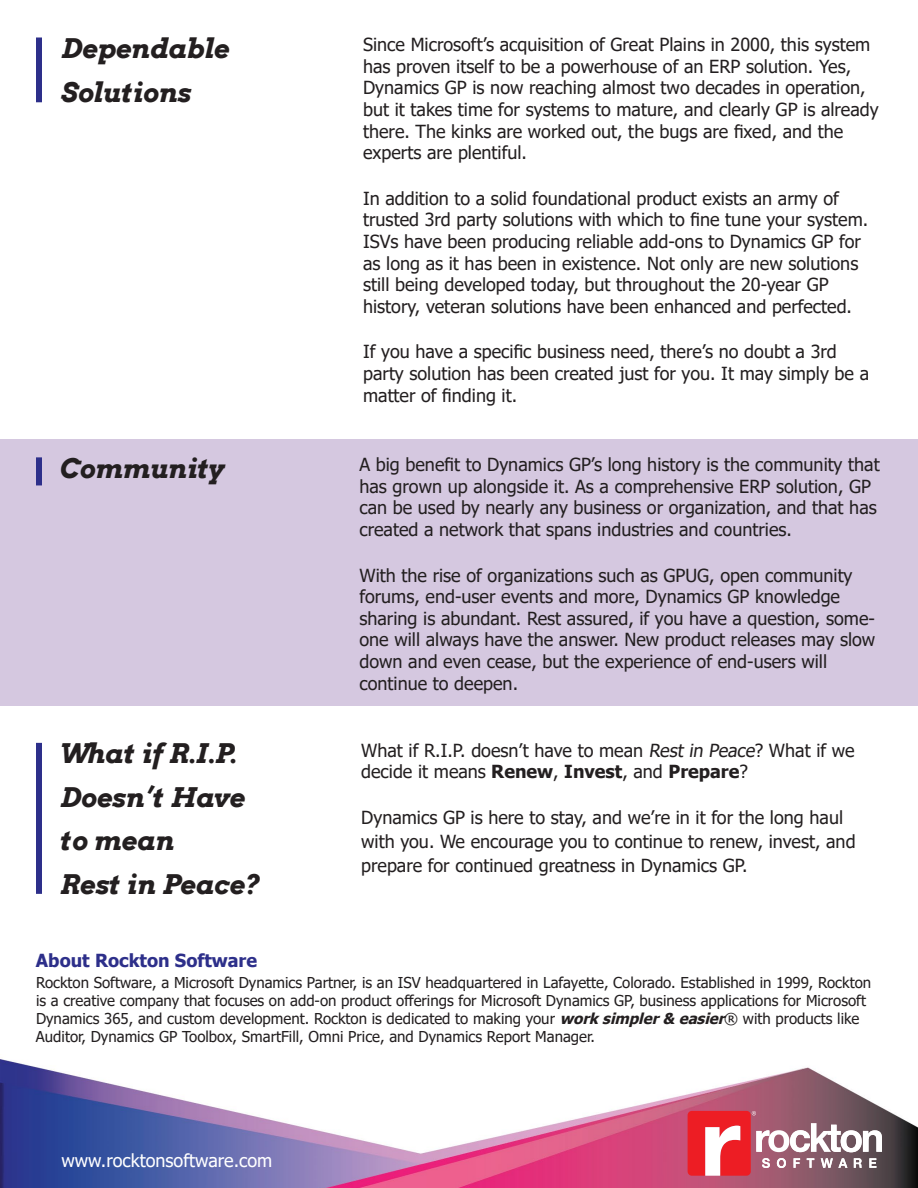
<style>
.page{position:relative;width:918px;height:1188px;background:#fff}
.page>*{position:absolute;margin:0;border:0;box-sizing:border-box;transform-origin:0 0}
.t1{font:italic 700 27px/43.5px "Arvo";color:#231f20}
.t2{font:18px/21.6px "Tahoma";color:#231f20}
.t3{font:18px "Tahoma";color:#fff}
.t4{font:700 18px "Tahoma";color:#2d2f8a}
.t5{font:15px/18px "Tahoma";color:#231f20}
.s1{font-weight:700}
.s2{font-weight:700;font-style:italic}
</style>
<div class="page">
<img style="left:0;top:1059px;width:918px;height:129px">
<div style="left:0;top:439px;width:918px;height:266px;background:#d5c8e0"></div>
<div style="left:36px;top:38px;width:6px;height:64px;background:#2d2f8a"></div>
<div style="left:36px;top:457px;width:6px;height:28px;background:#2d2f8a"></div>
<div style="left:36px;top:743px;width:6px;height:151px;background:#2d2f8a"></div>
<svg style="left:688px;top:1111px;width:194px;height:65px"></svg>
<h1 class="t1" style="left:61px;top:27px;width:170px">Dependable<br>Solutions</h1>
<p class="t2" style="left:363px;top:35px;width:517px">Since Microsoft’s acquisition of Great Plains in 2000, this system has proven itself to be a powerhouse of an ERP solution. Yes, Dynamics GP is now reaching almost two decades in operation, but it takes time for systems to mature, and clearly GP is already there. The kinks are worked out, the bugs are fixed, and the experts are plentiful.</p>
<p class="t2" style="left:363px;top:189px;width:507px">In addition to a solid foundational product exists an army of trusted 3rd party solutions with which to fine tune your system.<br>ISVs have been producing reliable add-ons to Dynamics GP for as long as it has been in existence. Not only are new solutions still being developed today, but throughout the 20-year GP history, veteran solutions have been enhanced and perfected.</p>
<p class="t2" style="left:363px;top:342px;width:508px">If you have a specific business need, there’s no doubt a 3rd party solution has been created just for you. It may simply be a matter of finding it.</p>
<h1 class="t1" style="left:60px;top:447px;width:165px">Community</h1>
<p class="t2" style="left:359px;top:455px;width:522px">A big benefit to Dynamics GP’s long history is the community that has grown up alongside it. As a comprehensive ERP solution, GP can be used by nearly any business or organization, and that has created a network that spans industries and countries.</p>
<p class="t2" style="left:359px;top:565px;width:517px">With the rise of organizations such as GPUG, open community forums, end-user events and more, Dynamics GP knowledge sharing is abundant. Rest assured, if you have a question, some&shy;one will always have the answer. New product releases may slow down and even cease, but the experience of end-users will continue to deepen.</p>
<h1 class="t1" style="left:60px;top:732px;width:201px">What if R.I.P.<br>Doesn’t Have to mean<br>Rest in Peace?</h1>
<p class="t2" style="left:361px;top:740px;width:495px">What if R.I.P. doesn’t have to mean Rest in Peace? What if we decide it means <span class="s1">Renew</span>, <span class="s1">Invest</span>, and <span class="s1">Prepare</span>?</p>
<p class="t2" style="left:361px;top:806px;width:496px;line-height:24px">Dynamics GP is here to stay, and we’re in it for the long haul with you. We encourage you to continue to renew, invest, and prepare for continued greatness in Dynamics GP.</p>
<p class="t4" style="left:36px;top:948px;width:223px">About Rockton Software</p>
<p class="t5" style="left:36px;top:974px;width:837px">Rockton Software, a Microsoft Dynamics Partner, is an ISV headquartered in Lafayette, Colorado. Established in 1999, Rockton is a creative company that focuses on add-on product offerings for Microsoft Dynamics GP, business applications for Microsoft Dynamics 365, and custom development. Rockton is dedicated to making your <span class="s2">worksimpler&amp; easier</span>® with products like Auditor, Dynamics GP Toolbox, SmartFill, Omni Price, and Dynamics Report Manager.</p>
<p class="t3" style="left:61px;top:1149px;width:212px">www.rocktonsoftware.com</p>
</div>
